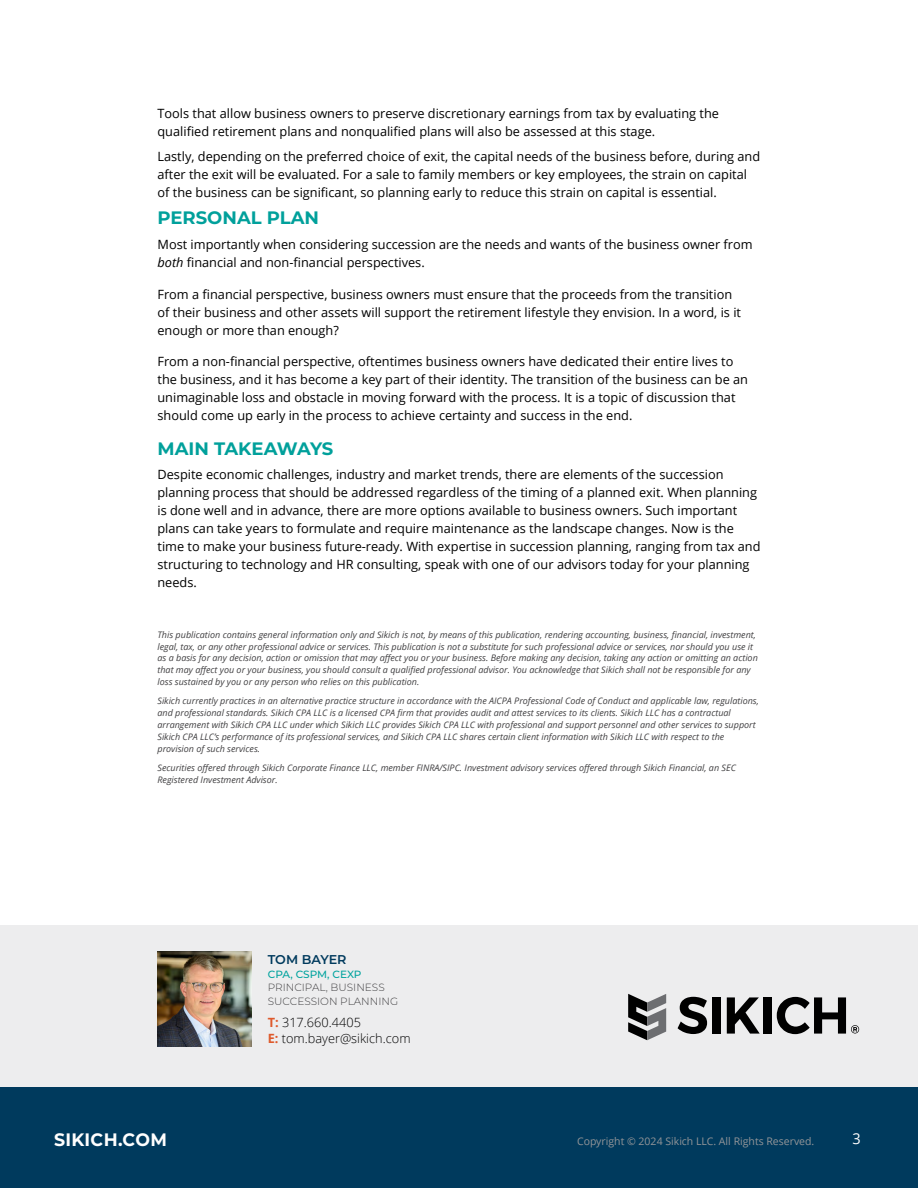
<style>
.page{position:relative;width:918px;height:1188px;background:#fff}
.page>*{position:absolute;margin:0;border:0;box-sizing:border-box;transform-origin:0 0}
.t1{font:700 18px "Montserrat";color:#00a09b}
.t2{font:700 18px "Montserrat";letter-spacing:.02em;color:#fff;scale:.96 1}
.t3{font:15px "Open Sans";color:#fff;scale:.96 1}
.t4{font:12.75px/18px "Open Sans";color:#000}
.t5{font:300 12.75px/15.8px "Open Sans";color:#000}
.t6{font:600 12.75px "Montserrat";letter-spacing:-.005em;color:#003a5d}
.t7{font:10.5px "Open Sans";color:#939598}
.t8{font:300 10.5px/13.5px "Montserrat";color:#414042}
.t9{font:500 10.5px "Montserrat";letter-spacing:-.005em;color:#00a39e}
.t10{font:italic 9px/12px "Open Sans";color:#414042}
.s1{font-style:italic}
.s2{font-weight:700;color:#de592b}
</style>
<div class="page">
<div style="left:0;top:926px;width:918px;height:162px;background:#ededee"></div>
<div style="left:0;top:1088px;width:918px;height:100px;background:#003a5d"></div>
<svg style="left:678px;top:997px;width:29px;height:37px"></svg>
<div style="left:712px;top:997px;width:8px;height:37px;background:#000"></div>
<svg style="left:727px;top:997px;width:33px;height:37px"></svg>
<div style="left:764px;top:997px;width:8px;height:37px;background:#000"></div>
<svg style="left:777px;top:997px;width:82px;height:37px"></svg>
<svg style="left:628px;top:994px;width:38px;height:46px"></svg>
<img style="left:158px;top:952px;width:94px;height:94px">
<p class="t4" style="left:158px;top:104px;width:563px">Tools that allow business owners to preserve discretionary earnings from tax by evaluating the qualified retirement plans and nonqualified plans will also be assessed at this stage.</p>
<p class="t4" style="left:158px;top:147px;width:604px">Lastly, depending on the preferred choice of exit, the capital needs of the business before, during and after the exit will be evaluated. For a sale to family members or key employees, the strain on capital of the business can be significant, so planning early to reduce this strain on capital is essential.</p>
<h1 class="t1" style="left:158px;top:205px;width:163px">PERSONAL PLAN</h1>
<p class="t4" style="left:158px;top:235px;width:597px">Most importantly when considering succession are the needs and wants of the business owner from <span class="s1">both</span> financial and non-financial perspectives.</p>
<p class="t4" style="left:158px;top:285px;width:585px">From a financial perspective, business owners must ensure that the proceeds from the transition of their business and other assets will support the retirement lifestyle they envision. In a word, is it enough or more than enough?</p>
<p class="t4" style="left:158px;top:352px;width:592px">From a non-financial perspective, oftentimes business owners have dedicated their entire lives to the business, and it has become a key part of their identity. The transition of the business can be an unimaginable loss and obstacle in moving forward with the process. It is a topic of discussion that should come up early in the process to achieve certainty and success in the end.</p>
<h1 class="t1" style="left:158px;top:435px;width:177px">MAIN TAKEAWAYS</h1>
<p class="t4" style="left:158px;top:465px;width:605px">Despite economic challenges, industry and market trends, there are elements of the succession planning process that should be addressed regardless of the timing of a planned exit. When planning is done well and in advance, there are more options available to business owners. Such important plans can take years to formulate and require maintenance as the landscape changes. Now is the time to make your business future-ready. With expertise in succession planning, ranging from tax and structuring to technology and HR consulting, speak with one of our advisors today for your planning needs.</p>
<p class="t10" style="left:158px;top:628px;width:602px">This publication contains general information only and Sikich is not, by means of this publication, rendering accounting, business, financial, investment, legal, tax, or any other professional advice or services. This publication is not a substitute for such professional advice or services, nor should you use it as a basis for any decision, action or omission that may affect you or your business. Before making any decision, taking any action or omitting an action that may affect you or your business, you should consult a qualified professional advisor. You acknowledge that Sikich shall not be responsible for any loss sustained by you or any person who relies on this publication.</p>
<p class="t10" style="left:158px;top:695px;width:603px">Sikich currently practices in an alternative practice structure in accordance with the AICPA Professional Code of Conduct and applicable law, regulations, and professional standards. Sikich CPA LLC is a licensed CPA firm that provides audit and attest services to its clients. Sikich LLC has a contractual arrangement with Sikich CPA LLC under which Sikich LLC provides Sikich CPA LLC with professional and support personnel and other services to support Sikich CPA LLC’s performance of its professional services, and Sikich CPA LLC shares certain client information with Sikich LLC with respect to the provision of such services.</p>
<p class="t10" style="left:158px;top:761px;width:580px">Securities offered through Sikich Corporate Finance LLC, member FINRA/SIPC. Investment advisory services offered through Sikich Financial, an SEC<br>Registered Investment Advisor.</p>
<p class="t6" style="left:268px;top:951px;width:80px">TOM BAYER</p>
<p class="t9" style="left:268px;top:967px;width:95px">CPA, CSPM, CEXP</p>
<p class="t8" style="left:268px;top:980px;width:132px">PRINCIPAL, BUSINESS<br>SUCCESSION PLANNING</p>
<p class="t5" style="left:268px;top:1014px;width:144px"><span class="s2">T:</span> 317.660.4405<br><span class="s2">E:</span> tom.bayer@sikich.com</p>
<h1 class="t2" style="left:54px;top:1126px;width:119px">SIKICH.COM</h1>
<p class="t7" style="left:577px;top:1134px;width:239px">Copyright © 2024 Sikich LLC. All Rights Reserved.</p>
<p class="t3" style="left:852px;top:1129px;width:10px">3</p>
</div>
